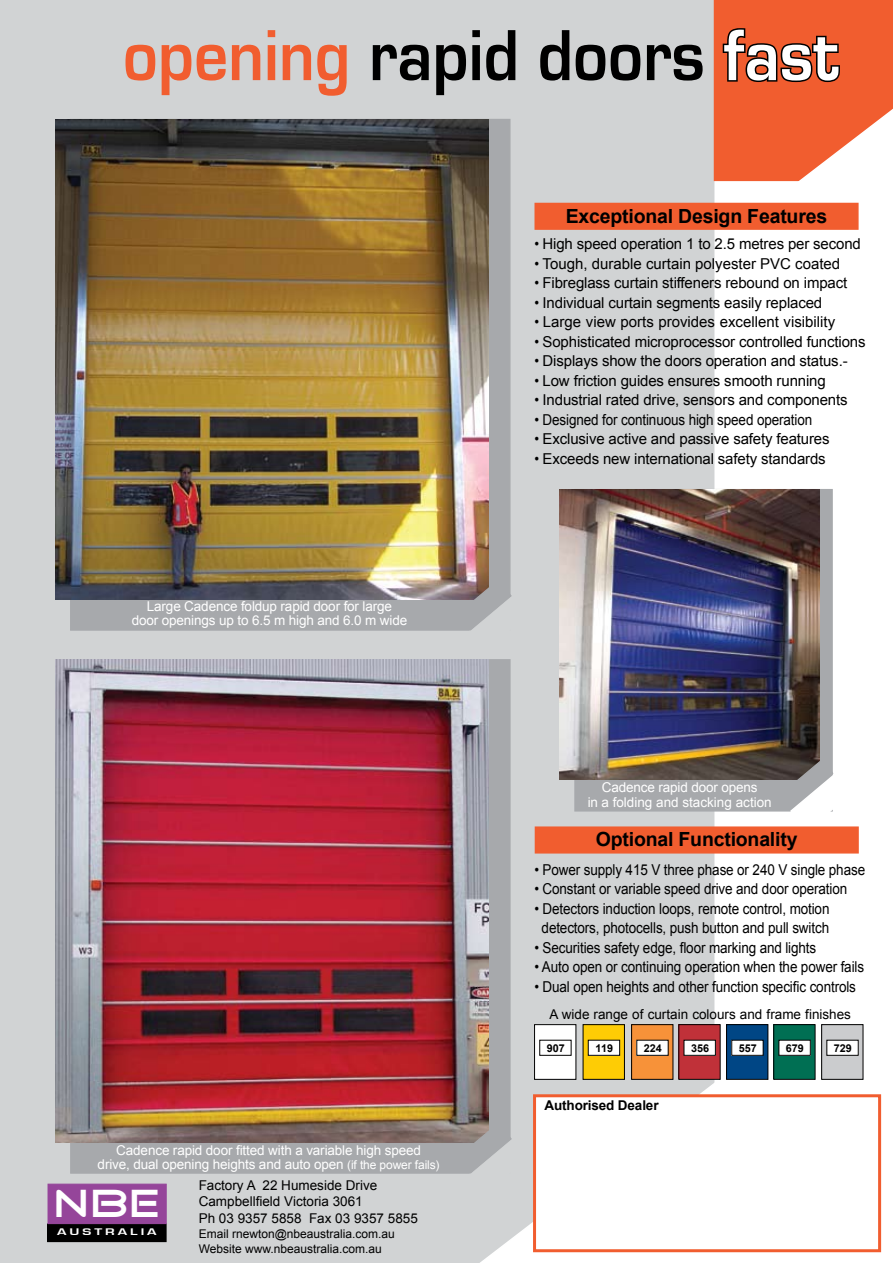
<style>
.page{position:relative;width:893px;height:1263px;background:#fff}
.page>*{position:absolute;margin:0;border:0;box-sizing:border-box;transform-origin:0 0}
.t1{font:700 75px "Eurostile";color:#000;scale:.9 1}
.t2{font:39.6px "Good Times";color:#fff;scale:1.1 1}
.t3{font:700 19.5px "Arial";letter-spacing:-.01em;color:#000}
.t4{font:15px/19.5px "Arial";letter-spacing:-.01em;color:#000;text-align:center;scale:.9 1}
.t5{font:13.5px/14.2px "Arial";letter-spacing:-.01em;color:#fff;text-align:center}
.t6{font:13.5px/16.5px "Arial";color:#000}
.t7{font:700 13.5px "Arial";letter-spacing:-.01em;color:#000}
.t8{font:12px/15px "Arial";color:#000}
.t9{font:700 10.8px "Arial";color:#000}
.t10{font:700 9.9px "Eurostile";letter-spacing:.2em;color:#fff;scale:1.5 1}
.s1{color:#f15d2f}
.s2{color:#fff}
.s3{font-size:12px}
</style>
<div class="page">
<div style="left:0;top:0;width:714px;height:1263px;background:#d1d3d4"></div>
<svg style="left:446px;top:1057px;width:401px;height:206px"></svg>
<div style="left:574px;top:489px;width:259px;height:322px;background:#a7a9ac;border:1px solid #a7a9ac"></div>
<div style="left:70px;top:119px;width:440px;height:512px;background:#a7a9ac;border:1px solid #a7a9ac"></div>
<div style="left:70px;top:659px;width:441px;height:515px;background:#a7a9ac;border:1px solid #a7a9ac"></div>
<div style="left:533px;top:1094px;width:348px;height:158px;background:#fff;border:3px solid #f15d2f"></div>
<div style="left:534px;top:203px;width:325px;height:27px;background:#f15d2f;border:2px solid #f15d2f"></div>
<div style="left:534px;top:1025px;width:42px;height:54px;background:#fff"></div>
<div style="left:534px;top:1024px;width:42px;height:55px;border:1px solid #000"></div>
<div style="left:583px;top:1025px;width:41px;height:54px;background:#fecc05"></div>
<div style="left:583px;top:1024px;width:42px;height:55px;border:1px solid #000"></div>
<div style="left:632px;top:1025px;width:41px;height:54px;background:#f79239"></div>
<div style="left:631px;top:1024px;width:42px;height:55px;border:1px solid #000"></div>
<div style="left:679px;top:1025px;width:41px;height:54px;background:#c03139"></div>
<div style="left:726px;top:1025px;width:42px;height:54px;background:#004685"></div>
<div style="left:726px;top:1024px;width:42px;height:55px;border:1px solid #000"></div>
<div style="left:774px;top:1025px;width:41px;height:54px;background:#006f53"></div>
<div style="left:773px;top:1024px;width:42px;height:55px;border:1px solid #000"></div>
<div style="left:822px;top:1025px;width:41px;height:54px;background:#cbccce"></div>
<div style="left:821px;top:1024px;width:42px;height:55px;border:1px solid #000"></div>
<div style="left:827px;top:1040px;width:31px;height:15px;background:#fff"></div>
<div style="left:779px;top:1040px;width:31px;height:15px;background:#fff"></div>
<div style="left:732px;top:1040px;width:31px;height:15px;background:#fff"></div>
<div style="left:684px;top:1040px;width:31px;height:15px;background:#fff"></div>
<div style="left:637px;top:1040px;width:31px;height:15px;background:#fff"></div>
<div style="left:588px;top:1040px;width:32px;height:15px;background:#fff"></div>
<div style="left:588px;top:1040px;width:32px;height:15px;border:1px solid #000"></div>
<div style="left:535px;top:826px;width:324px;height:27px;background:#f15d2f;border:2px solid #f15d2f"></div>
<svg style="left:714px;top:0;width:179px;height:246px"></svg>
<img style="left:560px;top:489px;width:259px;height:291px">
<img style="left:56px;top:659px;width:432px;height:484px">
<img style="left:56px;top:119px;width:432px;height:480px">
<svg style="left:789px;top:758px;width:68px;height:74px"></svg>
<svg style="left:456px;top:579px;width:77px;height:76px"></svg>
<svg style="left:456px;top:1121px;width:77px;height:77px"></svg>
<div style="left:48px;top:1224px;width:118px;height:17px;background:#000"></div>
<div style="left:48px;top:1224px;width:118px;height:18px;border:1px solid #000"></div>
<div style="left:48px;top:1184px;width:118px;height:40px;background:#95459a"></div>
<h1 class="t1" style="left:123px;top:15px;width:797px"><span class="s1">opening</span> rapid doors <span class="s2">fast</span></h1>
<h3 class="t3" style="left:566px;top:203px;width:263px">Exceptional Design Features</h3>
<p class="t5" style="left:132px;top:599px;width:277px">Large Cadence foldup rapid door for large<br>door openings up to 6.5 m high and 6.0 m wide</p>
<p class="t5" style="left:98px;top:1143px;width:343px">Cadence rapid door fitted with a variable high speed<br>drive, dual opening heights and auto open <span class="s3">(if the power fails)</span></p>
<h2 class="t2" style="left:53px;top:1184px;width:99px">nbe</h2>
<p class="t10" style="left:57px;top:1226px;width:68px">AUSTRALIA</p>
<p class="t6" style="left:199px;top:1177px;width:221px">Factory A 22 Humeside Drive<br>Campbellfield Victoria 3061<br>Ph 03 9357 5858 Fax 03 9357 5855</p>
<p class="t8" style="left:199px;top:1226px;width:198px">Email rnewton@nbeaustralia.com.au<br>Website www.nbeaustralia.com.au</p>
<p class="t4" style="left:534px;top:235px;width:364px">• High speed operation 1 to 2.5 metres per second</p>
<p class="t4" style="left:534px;top:254px;width:341px">• Tough, durable curtain polyester PVC coated</p>
<p class="t4" style="left:534px;top:274px;width:349px">• Fibreglass curtain stiffeners rebound on impact</p>
<p class="t4" style="left:534px;top:293px;width:321px">• Individual curtain segments easily replaced</p>
<p class="t4" style="left:534px;top:313px;width:336px">• Large view ports provides excellent visibility</p>
<p class="t4" style="left:534px;top:332px;width:369px">• Sophisticated microprocessor controlled functions</p>
<p class="t4" style="left:534px;top:352px;width:350px">• Displays show the doors operation and status.-</p>
<p class="t4" style="left:534px;top:371px;width:325px">• Low friction guides ensures smooth running</p>
<p class="t4" style="left:534px;top:391px;width:350px">• Industrial rated drive, sensors and components</p>
<p class="t4" style="left:534px;top:410px;width:310px">• Designed for continuous high speed operation</p>
<p class="t4" style="left:534px;top:430px;width:330px">• Exclusive active and passive safety features</p>
<p class="t4" style="left:534px;top:449px;width:325px">• Exceeds new international safety standards</p>
<p class="t5" style="left:588px;top:780px;width:186px">Cadence rapid door opens<br>in a folding and stacking action</p>
<h3 class="t3" style="left:596px;top:827px;width:203px">Optional Functionality</h3>
<p class="t4" style="left:534px;top:860px;width:369px">• Power supply 415 V three phase or 240 V single phase</p>
<p class="t4" style="left:534px;top:879px;width:349px">• Constant or variable speed drive and door operation</p>
<p class="t4" style="left:534px;top:899px;width:329px">• Detectors induction loops, remote control, motion detectors, photocells, push button and pull switch</p>
<p class="t4" style="left:534px;top:938px;width:315px">• Securities safety edge, floor marking and lights</p>
<p class="t4" style="left:534px;top:957px;width:368px">• Auto open or continuing operation when the power fails</p>
<p class="t4" style="left:534px;top:977px;width:359px">• Dual open heights and other function specific controls</p>
<p class="t6" style="left:549px;top:1006px;width:303px">A wide range of curtain colours and frame finishes</p>
<p class="t9" style="left:547px;top:1041px;width:20px">907</p>
<p class="t9" style="left:596px;top:1041px;width:19px">119</p>
<p class="t9" style="left:644px;top:1041px;width:20px">224</p>
<p class="t9" style="left:691px;top:1041px;width:20px">356</p>
<p class="t9" style="left:739px;top:1041px;width:20px">557</p>
<p class="t9" style="left:786px;top:1041px;width:20px">679</p>
<p class="t9" style="left:834px;top:1041px;width:20px">729</p>
<p class="t7" style="left:544px;top:1096px;width:116px">Authorised Dealer</p>
</div>
